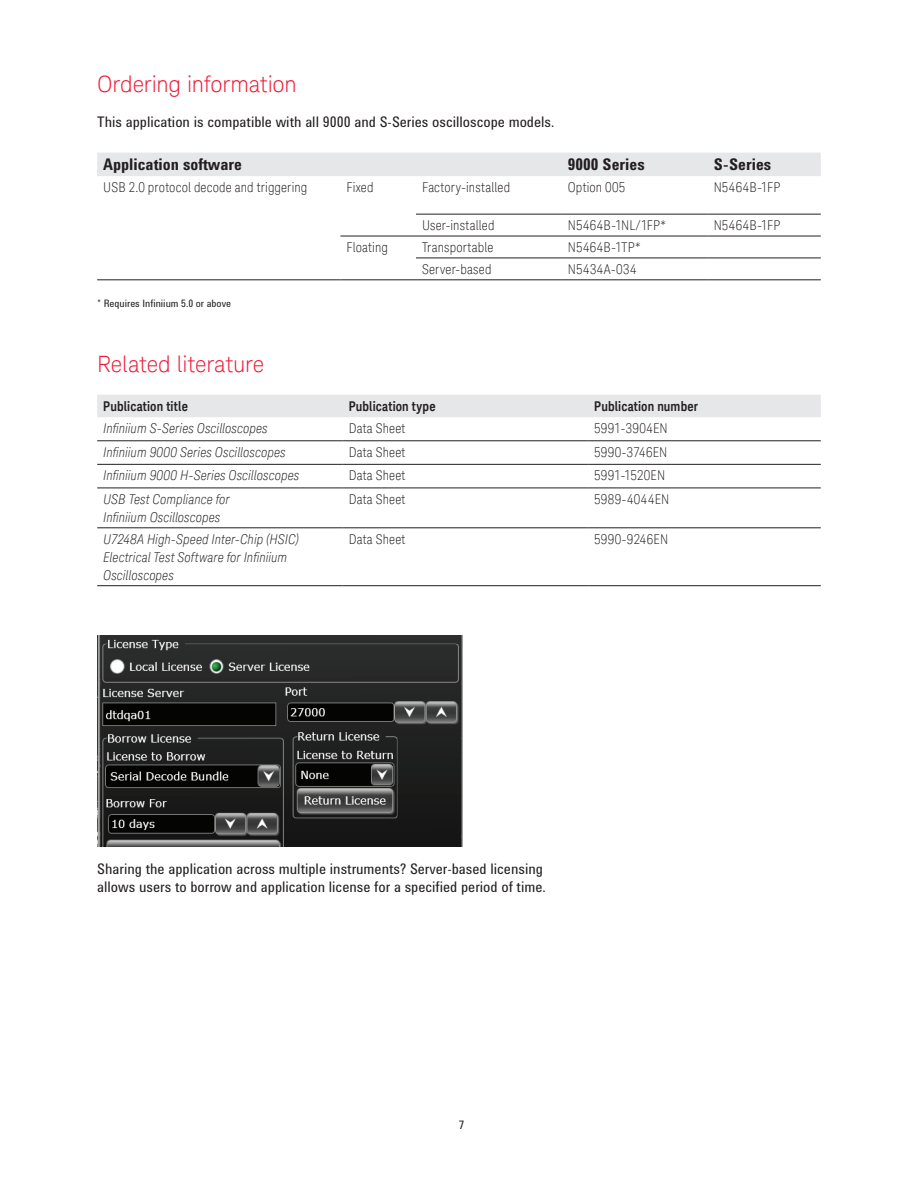
<style>
.page{position:relative;width:918px;height:1188px;background:#fff}
.page>*{position:absolute;margin:0;border:0;box-sizing:border-box;transform-origin:0 0}
.t1{font:300 22.5px "Keysight Sans";letter-spacing:-.005em;color:#ed1a36}
.t2{font:700 16.5px "Agilent Condensed CFF";color:#231f20}
.t3{font:15px/18px "Agilent Condensed CFF";color:#231f20}
.t4{font:300 condensed 13.5px "Keysight Sans";letter-spacing:.015em;color:#231f20}
.t5{font:italic 300 condensed 13.5px/18px "Keysight Sans";letter-spacing:.005em;color:#231f20}
.t6{font:700 13.5px "Keysight Sans Condensed";letter-spacing:.01em;color:#231f20}
.t7{font:12px "Agilent Condensed CFF";color:#231f20}
.t8{font:10.5px "Agilent Condensed CFF";color:#231f20}
</style>
<div class="page">
<div style="left:97px;top:153px;width:724px;height:23px;background:#e6e7e9"></div>
<hr style="left:416px;top:214px;width:146px;height:1px;background:#231f20">
<hr style="left:562px;top:214px;width:146px;height:1px;background:#231f20">
<hr style="left:708px;top:214px;width:113px;height:1px;background:#231f20">
<hr style="left:340px;top:236px;width:76px;height:1px;background:#231f20">
<hr style="left:416px;top:236px;width:146px;height:1px;background:#231f20">
<hr style="left:562px;top:236px;width:146px;height:1px;background:#231f20">
<hr style="left:708px;top:236px;width:113px;height:1px;background:#231f20">
<hr style="left:416px;top:258px;width:146px;height:1px;background:#231f20">
<hr style="left:562px;top:258px;width:146px;height:1px;background:#231f20">
<hr style="left:708px;top:258px;width:113px;height:1px;background:#231f20">
<hr style="left:97px;top:279px;width:243px;height:1px;background:#231f20">
<hr style="left:340px;top:279px;width:76px;height:1px;background:#231f20">
<hr style="left:416px;top:279px;width:146px;height:1px;background:#231f20">
<hr style="left:562px;top:279px;width:146px;height:1px;background:#231f20">
<hr style="left:708px;top:279px;width:113px;height:1px;background:#231f20">
<div style="left:97px;top:395px;width:724px;height:22px;background:#e6e7e9"></div>
<hr style="left:97px;top:440px;width:246px;height:1px;background:#231f20">
<hr style="left:343px;top:440px;width:245px;height:1px;background:#231f20">
<hr style="left:588px;top:440px;width:233px;height:1px;background:#231f20">
<hr style="left:97px;top:464px;width:246px;height:1px;background:#231f20">
<hr style="left:343px;top:464px;width:245px;height:1px;background:#231f20">
<hr style="left:588px;top:464px;width:233px;height:1px;background:#231f20">
<hr style="left:97px;top:488px;width:246px;height:1px;background:#231f20">
<hr style="left:343px;top:488px;width:245px;height:1px;background:#231f20">
<hr style="left:588px;top:488px;width:233px;height:1px;background:#231f20">
<hr style="left:97px;top:527px;width:246px;height:1px;background:#231f20">
<hr style="left:343px;top:527px;width:245px;height:1px;background:#231f20">
<hr style="left:588px;top:527px;width:233px;height:1px;background:#231f20">
<hr style="left:97px;top:585px;width:246px;height:1px;background:#231f20">
<hr style="left:343px;top:585px;width:245px;height:1px;background:#231f20">
<hr style="left:588px;top:585px;width:233px;height:1px;background:#231f20">
<img style="left:97px;top:635px;width:366px;height:212px">
<h1 class="t1" style="left:97px;top:71px;width:201px">Ordering information</h1>
<p class="t3" style="left:97px;top:112px;width:459px">This application is compatible with all 9000 and S-Series oscilloscope models.</p>
<p class="t2" style="left:103px;top:152px;width:140px">Application software</p>
<p class="t2" style="left:568px;top:152px;width:78px">9000 Series</p>
<p class="t2" style="left:714px;top:152px;width:59px">S-Series</p>
<p class="t4" style="left:103px;top:179px;width:206px">USB 2.0 protocol decode and triggering</p>
<p class="t4" style="left:346px;top:179px;width:29px">Fixed</p>
<p class="t4" style="left:422px;top:179px;width:90px">Factory-installed</p>
<p class="t4" style="left:568px;top:179px;width:59px">Option 005</p>
<p class="t4" style="left:714px;top:179px;width:68px">N5464B-1FP</p>
<p class="t4" style="left:422px;top:217px;width:74px">User-installed</p>
<p class="t4" style="left:568px;top:217px;width:99px">N5464B-1NL/1FP*</p>
<p class="t4" style="left:714px;top:217px;width:68px">N5464B-1FP</p>
<p class="t4" style="left:346px;top:239px;width:43px">Floating</p>
<p class="t4" style="left:422px;top:239px;width:73px">Transportable</p>
<p class="t4" style="left:568px;top:239px;width:74px">N5464B-1TP*</p>
<p class="t4" style="left:422px;top:261px;width:71px">Server-based</p>
<p class="t4" style="left:568px;top:261px;width:70px">N5434A-034</p>
<p class="t8" style="left:97px;top:296px;width:135px">* Requires Infiniium 5.0 or above</p>
<h1 class="t1" style="left:97px;top:351px;width:169px">Related literature</h1>
<p class="t6" style="left:103px;top:398px;width:86px">Publication title</p>
<p class="t6" style="left:349px;top:398px;width:88px">Publication type</p>
<p class="t6" style="left:594px;top:398px;width:105px">Publication number</p>
<p class="t5" style="left:103px;top:419px;width:166px">Infiniium S-Series Oscilloscopes</p>
<p class="t4" style="left:349px;top:420px;width:58px">Data Sheet</p>
<p class="t4" style="left:594px;top:420px;width:75px">5991-3904EN</p>
<p class="t5" style="left:103px;top:443px;width:184px">Infiniium 9000 Series Oscilloscopes</p>
<p class="t4" style="left:349px;top:444px;width:58px">Data Sheet</p>
<p class="t4" style="left:594px;top:444px;width:75px">5990-3746EN</p>
<p class="t5" style="left:103px;top:466px;width:198px">Infiniium 9000 H-Series Oscilloscopes</p>
<p class="t4" style="left:349px;top:467px;width:58px">Data Sheet</p>
<p class="t4" style="left:594px;top:467px;width:73px">5991-1520EN</p>
<p class="t5" style="left:103px;top:490px;width:128px">USB Test Compliance for<br>Infiniium Oscilloscopes</p>
<p class="t4" style="left:349px;top:491px;width:58px">Data Sheet</p>
<p class="t4" style="left:594px;top:491px;width:77px">5989-4044EN</p>
<p class="t5" style="left:103px;top:530px;width:197px">U7248A High-Speed Inter-Chip (HSIC)<br>Electrical Test Software for Infiniium<br>Oscilloscopes</p>
<p class="t4" style="left:349px;top:531px;width:58px">Data Sheet</p>
<p class="t4" style="left:594px;top:531px;width:75px">5990-9246EN</p>
<p class="t3" style="left:97px;top:860px;width:450px">Sharing the application across multiple instruments? Server-based licensing allows users to borrow and application license for a specified period of time.</p>
<p class="t7" style="left:459px;top:1115px;width:7px">7</p>
</div>
